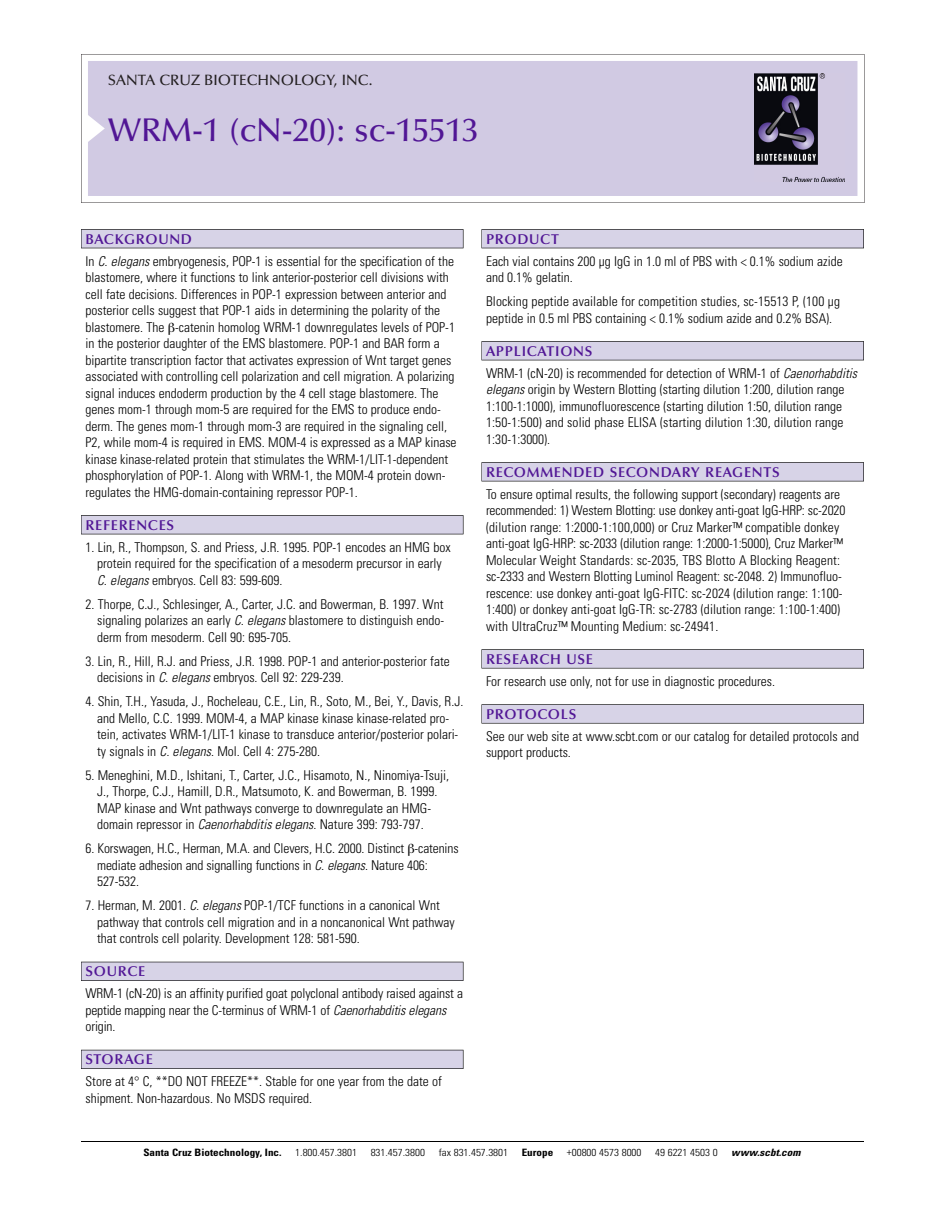
<style>
.page{position:relative;width:945px;height:1215px;background:#fff}
.page>*{position:absolute;margin:0;border:0;box-sizing:border-box;transform-origin:0 0}
.t1{font:500 33px "Optima";color:#511695}
.t2{font:500 15px "Optima";color:#231f20}
.t3{font:600 14.25px "Optima";letter-spacing:.05em;color:#511695}
.t4{font:300 condensed 13.5px/16.5px "Univers";color:#000}
.t5{font:300 condensed 10.2px "Univers";color:#000;scale:1.1 1}
.t6{font:700 condensed 10.2px "Univers";color:#000;scale:1.1 1}
.t7{font:italic 700 condensed 10.2px "Univers";letter-spacing:.005em;color:#000;scale:1.1 1}
.s1{font-style:italic}
</style>
<div class="page">
<svg style="left:81px;top:54px;width:783px;height:149px"></svg>
<div style="left:88px;top:61px;width:769px;height:135px;background:#d1cae3"></div>
<img style="left:755px;top:74px;width:90px;height:108px">
<div style="left:81px;top:229px;width:382px;height:19px;background:#525156"></div>
<div style="left:81px;top:230px;width:382px;height:18px;background:#d7d3e7"></div>
<div style="left:81px;top:515px;width:382px;height:19px;background:#525155"></div>
<div style="left:81px;top:516px;width:382px;height:18px;background:#d7d3e7"></div>
<div style="left:81px;top:962px;width:382px;height:19px;background:#525158"></div>
<div style="left:81px;top:962px;width:382px;height:18px;background:#d7d3e7"></div>
<div style="left:81px;top:1050px;width:382px;height:19px;background:#54535a"></div>
<div style="left:81px;top:1050px;width:382px;height:18px;background:#d7d3e7"></div>
<div style="left:482px;top:229px;width:382px;height:19px;background:#525156"></div>
<div style="left:482px;top:230px;width:381px;height:18px;background:#d7d3e7"></div>
<div style="left:482px;top:341px;width:382px;height:19px;background:#525155"></div>
<div style="left:482px;top:342px;width:381px;height:18px;background:#d7d3e7"></div>
<div style="left:482px;top:462px;width:382px;height:19px;background:#545357"></div>
<div style="left:482px;top:463px;width:381px;height:18px;background:#d7d3e7"></div>
<div style="left:482px;top:649px;width:382px;height:19px;background:#575759"></div>
<div style="left:482px;top:650px;width:381px;height:18px;background:#d7d3e7"></div>
<svg style="left:482px;top:704px;width:382px;height:20px"></svg>
<div style="left:482px;top:705px;width:381px;height:18px;background:#d7d3e7"></div>
<hr style="left:81px;top:1141px;width:783px;height:1px;background:#000">
<p class="t2" style="left:108px;top:74px;width:266px">SANTA CRUZ BIOTECHNOLOGY, INC.</p>
<h1 class="t1" style="left:108px;top:117px;width:372px">WRM-1 (cN-20): sc-15513</h1>
<p class="t3" style="left:86px;top:233px;width:108px">BACKGROUND</p>
<p class="t4" style="left:86px;top:254px;width:373px">In <span class="s1">C. elegans</span> embryogenesis, POP-1 is essential for the specification of the blastomere, where it functions to link anterior-posterior cell divisions with cell fate decisions. Differences in POP-1 expression between anterior and posterior cells suggest that POP-1 aids in determining the polarity of the blastomere. The -catenin homolog WRM-1 downregulates levels of POP-1 in the posterior daughter of the EMS blastomere. POP-1 and BAR form a bipartite transcription factor that activates expression of Wnt target genes associated with controlling cell polarization and cell migration. A polarizing signal induces endoderm production by the 4 cell stage blastomere. The genes mom-1 through mom-5 are required for the EMS to produce endo&shy;derm. The genes mom-1 through mom-3 are required in the signaling cell, P2, while mom-4 is required in EMS. MOM-4 is expressed as a MAP kinase kinase kinase-related protein that stimulates the WRM-1/LIT-1-dependent phosphorylation of POP-1. Along with WRM-1, the MOM-4 protein down&shy;regulates the HMG-domain-containing repressor POP-1.</p>
<p class="t3" style="left:86px;top:519px;width:90px">REFERENCES</p>
<p class="t4" style="left:97px;top:540px;width:355px;text-indent:-12px">1. Lin, R., Thompson, S. and Priess, J.R. 1995. POP-1 encodes an HMG box protein required for the specification of a mesoderm precursor in early<br><span class="s1">C. elegans</span> embryos. Cell 83: 599-609.</p>
<p class="t4" style="left:97px;top:597px;width:348px;text-align:justify;text-indent:-12px">2. Thorpe, C.J., Schlesinger, A., Carter, J.C. and Bowerman, B. 1997. Wnt signaling polarizes an early <span class="s1">C. elegans</span> blastomere to distinguish endo&shy;derm from mesoderm. Cell 90: 695-705.</p>
<p class="t4" style="left:97px;top:654px;width:354px;text-indent:-12px">3. Lin, R., Hill, R.J. and Priess, J.R. 1998. POP-1 and anterior-posterior fate decisions in <span class="s1">C. elegans</span> embryos. Cell 92: 229-239.</p>
<p class="t4" style="left:97px;top:694px;width:368px;text-indent:-12px">4. Shin, T.H., Yasuda, J., Rocheleau, C.E., Lin, R., Soto, M., Bei, Y., Davis, R.J. and Mello, C.C. 1999. MOM-4, a MAP kinase kinase kinase-related pro&shy;tein, activates WRM-1/LIT-1 kinase to transduce anterior/posterior polari&shy;ty signals in <span class="s1">C. elegans</span>. Mol. Cell 4: 275-280.</p>
<p class="t4" style="left:97px;top:768px;width:353px;text-indent:-12px">5. Meneghini, M.D., Ishitani, T., Carter, J.C., Hisamoto, N., Ninomiya-Tsuji, J., Thorpe, C.J., Hamill, D.R., Matsumoto, K. and Bowerman, B. 1999.<br>MAP kinase and Wnt pathways converge to downregulate an HMG&shy;domain repressor in <span class="s1">Caenorhabditis elegans</span>. Nature 399: 793-797.</p>
<p class="t4" style="left:97px;top:841px;width:363px;text-indent:-12px">6. Korswagen, H.C., Herman, M.A. and Clevers, H.C. 2000. Distinct -catenins mediate adhesion and signalling functions in <span class="s1">C. elegans</span>. Nature 406:<br>527-532.</p>
<p class="t4" style="left:97px;top:898px;width:359px;text-indent:-12px">7. Herman, M. 2001. <span class="s1">C. elegans</span> POP-1/TCF functions in a canonical Wnt pathway that controls cell migration and in a noncanonical Wnt pathway that controls cell polarity. Development 128: 581-590.</p>
<p class="t3" style="left:86px;top:966px;width:61px">SOURCE</p>
<p class="t4" style="left:86px;top:986px;width:379px">WRM-1 (cN-20) is an affinity purified goat polyclonal antibody raised against a peptide mapping near the C-terminus of WRM-1 of <span class="s1">Caenorhabditis elegans </span>origin.</p>
<p class="t3" style="left:86px;top:1054px;width:69px">STORAGE</p>
<p class="t4" style="left:86px;top:1074px;width:358px">Store at 4° C, **DO NOT FREEZE**. Stable for one year from the date of shipment. Non-hazardous. No MSDS required.</p>
<p class="t3" style="left:486px;top:233px;width:74px">PRODUCT</p>
<p class="t4" style="left:486px;top:254px;width:358px">Each vial contains 200 µg IgG in 1.0 ml of PBS with &lt; 0.1% sodium azide and 0.1% gelatin.</p>
<p class="t4" style="left:486px;top:294px;width:356px">Blocking peptide available for competition studies, sc-15513 P, (100 µg peptide in 0.5 ml PBS containing &lt; 0.1% sodium azide and 0.2% BSA).</p>
<p class="t3" style="left:486px;top:345px;width:108px">APPLICATIONS</p>
<p class="t4" style="left:486px;top:366px;width:373px">WRM-1 (cN-20) is recommended for detection of WRM-1 of <span class="s1">Caenorhabditis elegans</span> origin by Western Blotting (starting dilution 1:200, dilution range 1:100-1:1000), immunofluorescence (starting dilution 1:50, dilution range 1:50-1:500) and solid phase ELISA (starting dilution 1:30, dilution range 1:30-1:3000).</p>
<p class="t3" style="left:486px;top:466px;width:295px">RECOMMENDED SECONDARY REAGENTS</p>
<p class="t4" style="left:486px;top:487px;width:361px">To ensure optimal results, the following support (secondary) reagents are recommended: 1) Western Blotting: use donkey anti-goat IgG-HRP: sc-2020 (dilution range: 1:2000-1:100,000) or Cruz Marker™ compatible donkey anti-goat IgG-HRP: sc-2033 (dilution range: 1:2000-1:5000), Cruz Marker™ Molecular Weight Standards: sc-2035, TBS Blotto A Blocking Reagent: sc-2333 and Western Blotting Luminol Reagent: sc-2048. 2) Immunofluo&shy;rescence: use donkey anti-goat IgG-FITC: sc-2024 (dilution range: 1:100- 1:400) or donkey anti-goat IgG-TR: sc-2783 (dilution range: 1:100-1:400) with UltraCruz™ Mounting Medium: sc-24941.</p>
<p class="t3" style="left:486px;top:653px;width:109px">RESEARCH USE</p>
<p class="t4" style="left:486px;top:674px;width:290px">For research use only, not for use in diagnostic procedures.</p>
<p class="t3" style="left:486px;top:708px;width:92px">PROTOCOLS</p>
<p class="t4" style="left:486px;top:729px;width:375px">See our web site at www.scbt.com or our catalog for detailed protocols and support products.</p>
<p class="t6" style="left:143px;top:1148px;width:127px">Santa Cruz Biotechnology, Inc.</p>
<p class="t5" style="left:295px;top:1148px;width:58px">1.800.457.3801</p>
<p class="t5" style="left:371px;top:1148px;width:51px">831.457.3800</p>
<p class="t5" style="left:439px;top:1148px;width:65px">fax 831.457.3801</p>
<p class="t6" style="left:522px;top:1148px;width:30px">Europe</p>
<p class="t5" style="left:567px;top:1148px;width:69px">+00800 4573 8000</p>
<p class="t5" style="left:655px;top:1148px;width:58px">49 6221 4503 0</p>
<p class="t7" style="left:731px;top:1148px;width:64px">www.scbt.com</p>
</div>
